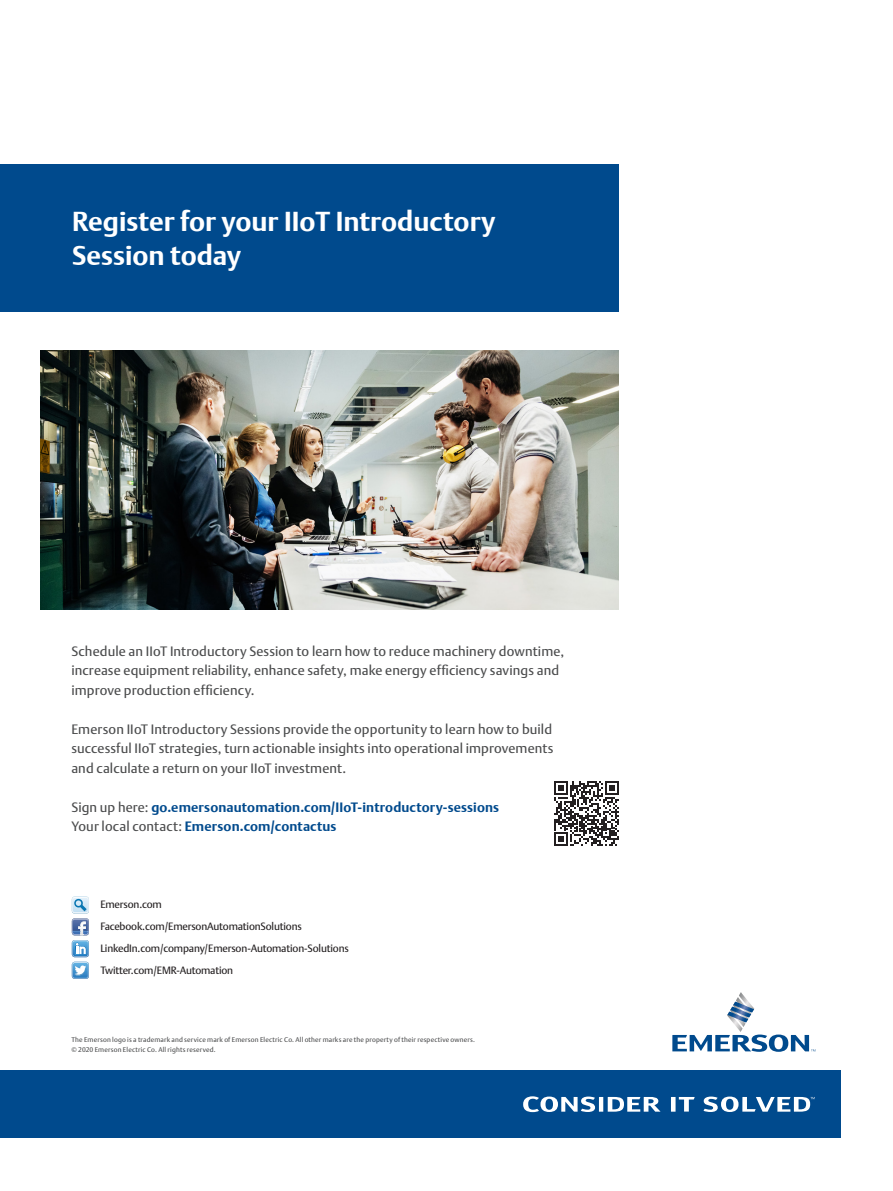
<style>
.page{position:relative;width:893px;height:1191px;background:#fff}
.page>*{position:absolute;margin:0;border:0;box-sizing:border-box;transform-origin:0 0}
.t1{font:700 27.3px/34px "DTL Argo T";color:#fff}
.t2{font:13.5px/19.5px "DTL Argo T";letter-spacing:.005em;color:#4b4c4d}
.t3{font:700 13.5px "DTL Argo T";letter-spacing:.01em;color:#004a8d}
.t4{font:10.5px "DTL Argo T";letter-spacing:-.015em;color:#231f20}
.t5{font:6.75px/9.4px "DTL Argo T";letter-spacing:.025em;color:#4b4c4d}
.s1{font-weight:400;color:#4b4c4d}
</style>
<div class="page">
<div style="left:0;top:164px;width:619px;height:148px;background:#004a8d"></div>
<div style="left:0;top:1070px;width:840px;height:68px;background:#004a8d"></div>
<svg style="left:672px;top:992px;width:143px;height:59px"></svg>
<svg style="left:671px;top:1097px;width:24px;height:14px"></svg>
<svg style="left:523px;top:1096px;width:137px;height:16px"></svg>
<svg style="left:703px;top:1096px;width:112px;height:16px"></svg>
<img style="left:40px;top:350px;width:579px;height:259px">
<svg style="left:554px;top:781px;width:65px;height:65px"></svg>
<svg style="left:72px;top:896px;width:17px;height:83px"></svg>
<p class="t1" style="left:72px;top:204px;width:425px">Register for your IIoT Introductory<br>Session today</p>
<p class="t2" style="left:71px;top:641px;width:494px">Schedule an IIoT Introductory Session to learn how to reduce machinery downtime, increase equipment reliability, enhance safety, make energy efficiency savings and improve production efficiency.</p>
<p class="t2" style="left:71px;top:719px;width:484px;text-align:justify">Emerson IIoT Introductory Sessions provide the opportunity to learn how to build successful IIoT strategies, turn actionable insights into operational improvements and calculate a return on your IIoT investment.</p>
<p class="t3" style="left:71px;top:799px;width:429px"><span class="s1">Sign up here:</span> go.emersonautomation.com/IIoT-introductory-sessions</p>
<p class="t3" style="left:71px;top:818px;width:267px"><span class="s1">Your local contact:</span> Emerson.com/contactus</p>
<p class="t4" style="left:100px;top:898px;width:63px">Emerson.com</p>
<p class="t4" style="left:100px;top:920px;width:203px">Facebook.com/EmersonAutomationSolutions</p>
<p class="t4" style="left:100px;top:942px;width:250px">LinkedIn.com/company/Emerson-Automation-Solutions</p>
<p class="t4" style="left:100px;top:963px;width:134px">Twitter.com/EMR-Automation</p>
<p class="t5" style="left:71px;top:1035px;width:405px">The Emerson logo is a trademark and service mark of Emerson Electric Co. All other marks are the property of their respective owners. © 2020 Emerson Electric Co. All rights reserved.</p>
</div>
